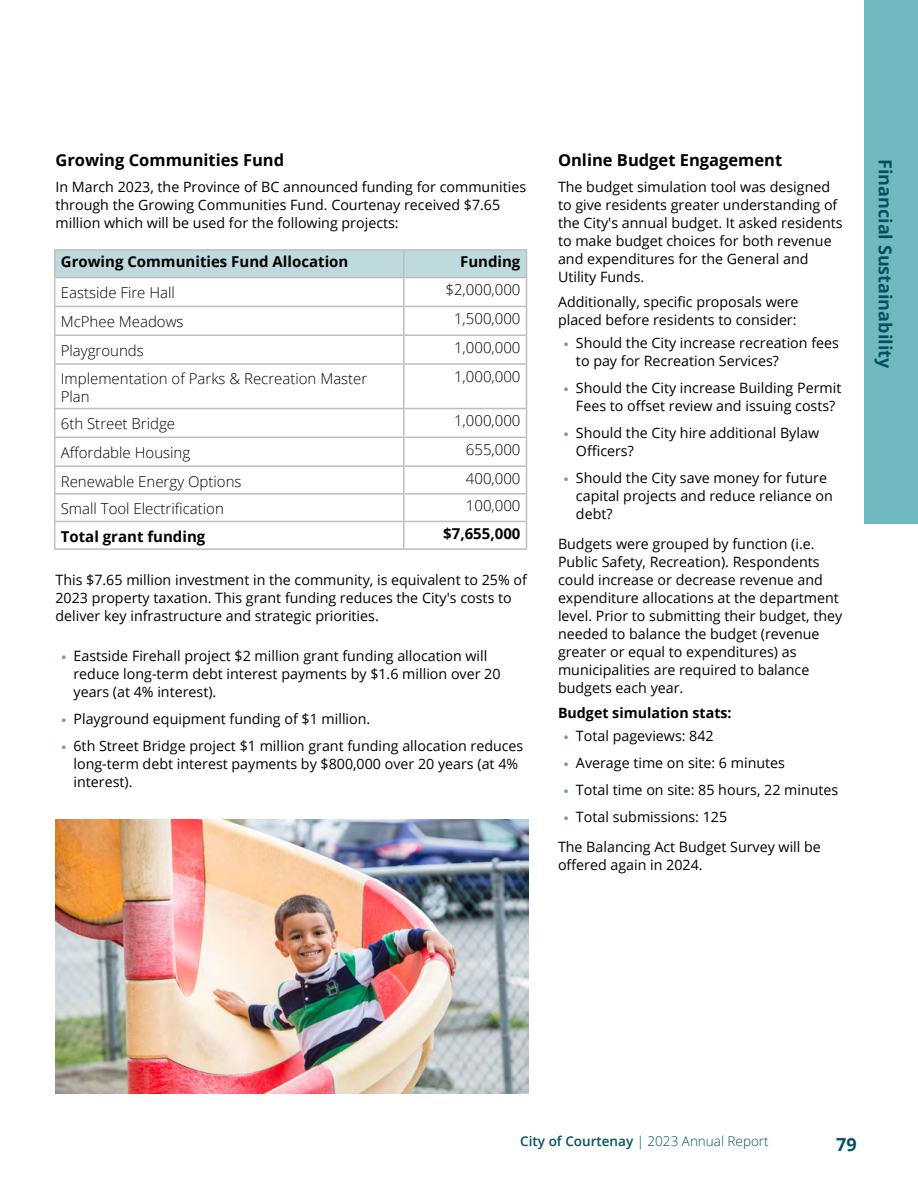
<style>
.page{position:relative;width:918px;height:1188px;background:#fff}
.page>*{position:absolute;margin:0;border:0;box-sizing:border-box;transform-origin:0 0}
.t1{font:700 18px "Open Sans";color:#00535e}
.t2{font:700 16.5px "Open Sans";color:#000}
.t3{font:300 15px/18px "Open Sans";color:#000}
.t4{font:700 15px "Open Sans";color:#000}
.t5{font:14.25px/18px "Open Sans";color:#000}
.t6{font:700 14.25px "Open Sans";color:#000}
.t7{font:300 13.5px "Open Sans";color:#00535e}
.s1{font-family:"Myriad Pro";font-weight:700;color:#779e91}
.s2{font-weight:600}
</style>
<div class="page">
<div style="left:864px;top:0;width:54px;height:524px;background:#71b9c0"></div>
<hr style="left:54px;top:249px;width:350px;height:2px;background:#bcbec0">
<hr style="left:54px;top:251px;width:2px;height:26px;background:#bcbec0">
<hr style="left:404px;top:249px;width:123px;height:2px;background:#bcbec0">
<hr style="left:54px;top:277px;width:350px;height:1px;background:#bcbec0">
<hr style="left:54px;top:278px;width:2px;height:28px;background:#bcbec0">
<hr style="left:54px;top:306px;width:350px;height:1px;background:#bcbec0">
<hr style="left:54px;top:307px;width:2px;height:27px;background:#bcbec0">
<hr style="left:54px;top:334px;width:350px;height:2px;background:#bcbec0">
<hr style="left:54px;top:336px;width:2px;height:27px;background:#bcbec0">
<svg style="left:55px;top:251px;width:472px;height:112px"></svg>
<hr style="left:54px;top:363px;width:350px;height:2px;background:#bcbec0">
<hr style="left:54px;top:365px;width:2px;height:43px;background:#bcbec0">
<hr style="left:404px;top:363px;width:123px;height:2px;background:#bcbec0">
<hr style="left:403px;top:365px;width:2px;height:43px;background:#bcbec0">
<hr style="left:526px;top:365px;width:1px;height:43px;background:#bcbec0">
<hr style="left:54px;top:408px;width:350px;height:1px;background:#bcbec0">
<hr style="left:54px;top:409px;width:2px;height:28px;background:#bcbec0">
<hr style="left:404px;top:408px;width:123px;height:1px;background:#bcbec0">
<hr style="left:403px;top:409px;width:2px;height:28px;background:#bcbec0">
<hr style="left:54px;top:437px;width:350px;height:1px;background:#bcbec0">
<hr style="left:54px;top:438px;width:2px;height:27px;background:#bcbec0">
<hr style="left:404px;top:437px;width:123px;height:1px;background:#bcbec0">
<hr style="left:403px;top:438px;width:2px;height:27px;background:#bcbec0">
<hr style="left:54px;top:465px;width:350px;height:2px;background:#bcbec0">
<hr style="left:54px;top:467px;width:2px;height:26px;background:#bcbec0">
<hr style="left:404px;top:465px;width:123px;height:2px;background:#bcbec0">
<hr style="left:403px;top:467px;width:2px;height:26px;background:#bcbec0">
<hr style="left:54px;top:493px;width:350px;height:2px;background:#bcbec0">
<hr style="left:54px;top:495px;width:2px;height:26px;background:#bcbec0">
<hr style="left:404px;top:493px;width:123px;height:2px;background:#bcbec0">
<hr style="left:403px;top:495px;width:2px;height:26px;background:#bcbec0">
<hr style="left:54px;top:521px;width:350px;height:1px;background:#bcbec0">
<hr style="left:54px;top:522px;width:2px;height:26px;background:#bcbec0">
<hr style="left:404px;top:521px;width:123px;height:1px;background:#bcbec0">
<hr style="left:403px;top:522px;width:2px;height:26px;background:#bcbec0">
<svg style="left:526px;top:409px;width:1px;height:139px"></svg>
<hr style="left:54px;top:548px;width:350px;height:2px;background:#bcbec0">
<hr style="left:404px;top:548px;width:123px;height:2px;background:#bcbec0">
<img style="left:56px;top:819px;width:473px;height:275px">
<p class="t2" style="left:56px;top:149px;width:230px">Growing Communities Fund</p>
<p class="t5" style="left:56px;top:177px;width:472px">In March 2023, the Province of BC announced funding for communities through the Growing Communities Fund. Courtenay received $7.65 million which will be used for the following projects:</p>
<p class="t4" style="left:61px;top:251px;width:289px">Growing Communities Fund Allocation</p>
<p class="t4" style="left:460px;top:251px;width:62px">Funding</p>
<p class="t3" style="left:61px;top:283px;width:116px">Eastside Fire Hall</p>
<p class="t3" style="left:446px;top:280px;width:76px">$2,000,000</p>
<p class="t3" style="left:61px;top:312px;width:124px">McPhee Meadows</p>
<p class="t3" style="left:454px;top:309px;width:68px">1,500,000</p>
<p class="t3" style="left:61px;top:341px;width:85px">Playgrounds</p>
<p class="t3" style="left:454px;top:338px;width:68px">1,000,000</p>
<p class="t3" style="left:61px;top:370px;width:308px">Implementation of Parks &amp; Recreation Master<br>Plan</p>
<p class="t3" style="left:454px;top:367px;width:68px">1,000,000</p>
<p class="t3" style="left:61px;top:414px;width:116px">6th Street Bridge</p>
<p class="t3" style="left:454px;top:411px;width:68px">1,000,000</p>
<p class="t3" style="left:61px;top:443px;width:131px">Affordable Housing</p>
<p class="t3" style="left:466px;top:440px;width:56px">655,000</p>
<p class="t3" style="left:61px;top:472px;width:182px">Renewable Energy Options</p>
<p class="t3" style="left:466px;top:469px;width:56px">400,000</p>
<p class="t3" style="left:61px;top:499px;width:165px">Small Tool Electrification</p>
<p class="t3" style="left:466px;top:496px;width:56px">100,000</p>
<p class="t4" style="left:61px;top:526px;width:146px">Total grant funding</p>
<p class="t4" style="left:443px;top:523px;width:79px">$7,655,000</p>
<p class="t5" style="left:56px;top:570px;width:473px">This $7.65 million investment in the community, is equivalent to 25% of<br>2023 property taxation. This grant funding reduces the City's costs to deliver key infrastructure and strategic priorities.</p>
<p class="t5" style="left:73px;top:647px;width:429px;text-indent:-12px"><span class="s1">•</span> Eastside Firehall project $2 million grant funding allocation will reduce long-term debt interest payments by $1.6 million over 20 years (at 4% interest).</p>
<p class="t5" style="left:61px;top:710px;width:310px"><span class="s1">•</span> Playground equipment funding of $1 million.</p>
<p class="t5" style="left:73px;top:737px;width:451px;text-indent:-12px"><span class="s1">•</span> 6th Street Bridge project $1 million grant funding allocation reduces long-term debt interest payments by $800,000 over 20 years (at 4% interest).</p>
<p class="t2" style="left:558px;top:149px;width:226px">Online Budget Engagement</p>
<p class="t5" style="left:558px;top:177px;width:286px">The budget simulation tool was designed to give residents greater understanding of the City's annual budget. It asked residents to make budget choices for both revenue and expenditures for the General and Utility Funds.</p>
<p class="t5" style="left:558px;top:293px;width:242px">Additionally, specific proposals were placed before residents to consider:</p>
<p class="t5" style="left:576px;top:333px;width:264px;text-indent:-12px"><span class="s1">•</span> Should the City increase recreation fees to pay for Recreation Services?</p>
<p class="t5" style="left:564px;top:378px;width:279px;text-align:center"><span class="s1">•</span> Should the City increase Building Permit<br>Fees to offset review and issuing costs?</p>
<p class="t5" style="left:576px;top:423px;width:245px;text-indent:-12px"><span class="s1">•</span> Should the City hire additional Bylaw<br>Officers?</p>
<p class="t5" style="left:576px;top:468px;width:258px;text-indent:-12px"><span class="s1">•</span> Should the City save money for future capital projects and reduce reliance on debt?</p>
<p class="t5" style="left:558px;top:534px;width:286px">Budgets were grouped by function (i.e.<br>Public Safety, Recreation). Respondents could increase or decrease revenue and expenditure allocations at the department level. Prior to submitting their budget, they needed to balance the budget (revenue greater or equal to expenditures) as municipalities are required to balance budgets each year.</p>
<p class="t6" style="left:558px;top:703px;width:175px">Budget simulation stats:</p>
<p class="t5" style="left:564px;top:726px;width:151px"><span class="s1">•</span> Total pageviews: 842</p>
<p class="t5" style="left:564px;top:753px;width:223px"><span class="s1">•</span> Average time on site: 6 minutes</p>
<p class="t5" style="left:564px;top:780px;width:276px"><span class="s1">•</span> Total time on site: 85 hours, 22 minutes</p>
<p class="t5" style="left:558px;top:801px;width:264px;line-height:30px;text-indent:6px"><span class="s1">•</span> Total submissions: 125<br>The Balancing Act Budget Survey will be</p>
<p class="t5" style="left:558px;top:855px;width:146px">offered again in 2024.</p>
<p class="t1" style="left:898px;top:159px;width:211px;rotate:90deg">Financial Sustainability</p>
<p class="t7" style="left:520px;top:1132px;width:250px"><span class="s2">City of Courtenay</span> | 2023 Annual Report</p>
<p class="t1" style="left:836px;top:1132px;width:22px">79</p>
</div>
